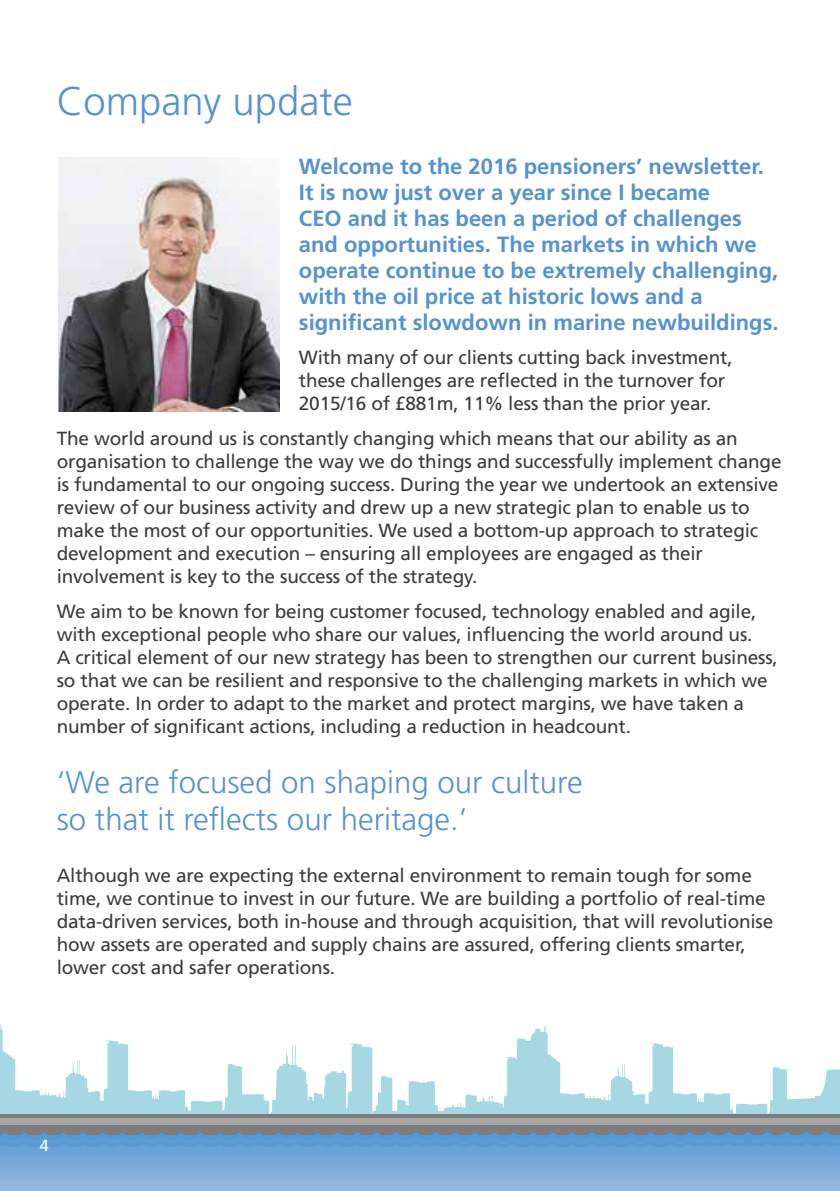
<style>
.page{position:relative;width:840px;height:1191px;background:#fff}
.page>*{position:absolute;margin:0;border:0;box-sizing:border-box;transform-origin:0 0}
.t1{font:300 40px "Frutiger LT Std";color:#5692ce}
.t2{font:300 31.2px/37px "Frutiger LT Std";color:#5692ce}
.t3{font:700 22px/26px "Frutiger LT Std";color:#5692ce}
.t4{font:19px/23px "Frutiger LT Std";letter-spacing:-.01em;color:#3c3c3b}
.t5{font:16px "Frutiger LT Std";color:#fff}
</style>
<div class="page">
<svg style="left:786px;top:1069px;width:53px;height:45px"></svg>
<svg style="left:0;top:1023px;width:237px;height:91px"></svg>
<svg style="left:237px;top:1026px;width:549px;height:88px"></svg>
<hr style="left:0;top:1114px;width:839px;height:3px;background:#7f7c7e">
<div style="left:0;top:1117px;width:839px;height:8px;background:#a9a8a8"></div>
<div style="left:0;top:1124px;width:839px;height:14px;background:#7f7c7e"></div>
<svg style="left:0;top:1151px;width:839px;height:40px;background:#81addd"></svg>
<svg style="left:0;top:1132px;width:839px;height:19px;background:#6098c9"></svg>
<img style="left:58px;top:157px;width:221px;height:254px">
<h1 class="t1" style="left:57px;top:79px;width:297px">Company update</h1>
<p class="t3" style="left:299px;top:153px;width:481px">Welcome to the 2016 pensioners’ newsletter.<br>It is now just over a year since I became<br>CEO and it has been a period of challenges and opportunities. The markets in which we operate continue to be extremely challenging, with the oil price at historic lows and a significant slowdown in marine newbuildings.</p>
<p class="t4" style="left:299px;top:346px;width:435px">With many of our clients cutting back investment, these challenges are reflected in the turnover for<br>2015/16 of £881m, 11% less than the prior year.</p>
<p class="t4" style="left:57px;top:427px;width:726px">The world around us is constantly changing which means that our ability as an organisation to challenge the way we do things and successfully implement change is fundamental to our ongoing success. During the year we undertook an extensive review of our business activity and drew up a new strategic plan to enable us to make the most of our opportunities. We used a bottom-up approach to strategic development and execution – ensuring all employees are engaged as their involvement is key to the success of the strategy.</p>
<p class="t4" style="left:57px;top:600px;width:722px">We aim to be known for being customer focused, technology enabled and agile, with exceptional people who share our values, influencing the world around us.<br>A critical element of our new strategy has been to strengthen our current business, so that we can be resilient and responsive to the challenging markets in which we operate. In order to adapt to the market and protect margins, we have taken a number of significant actions, including a reduction in headcount.</p>
<h2 class="t2" style="left:57px;top:763px;width:527px">‘We are focused on shaping our culture so that it reflects our heritage.’</h2>
<p class="t4" style="left:57px;top:864px;width:717px">Although we are expecting the external environment to remain tough for some time, we continue to invest in our future. We are building a portfolio of real-time data-driven services, both in-house and through acquisition, that will revolutionise how assets are operated and supply chains are assured, offering clients smarter, lower cost and safer operations.</p>
<p class="t5" style="left:40px;top:1136px;width:10px">4</p>
</div>
